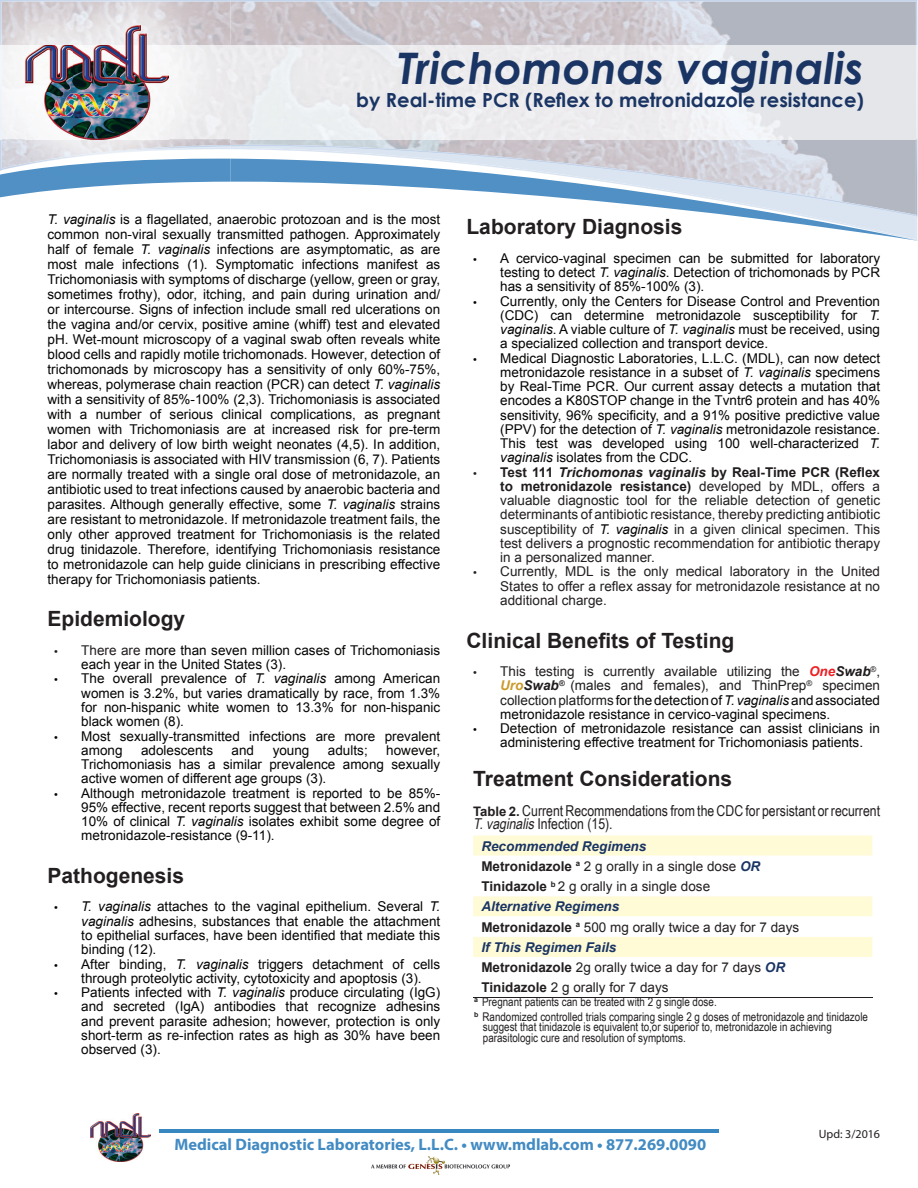
<style>
.page{position:relative;width:918px;height:1188px;background:#fff}
.page>*{position:absolute;margin:0;border:0;box-sizing:border-box;transform-origin:0 0}
.t1{font:italic 700 43.5px "Century Gothic";color:#1a3564}
.t2{font:700 21px "Arial";color:#231f20}
.t3{font:700 19.5px "Century Gothic";color:#1a3564}
.t4{font:700 16.5px "Myriad Pro";color:#438bc3}
.t5{font:15px/13.5px "Arial Narrow";color:#231f20}
.t6{font:13.5px/14.2px "Arial";color:#040503;text-align:justify}
.t7{font:13.5px/14.2px "Arial";color:#231f20;text-align:justify}
.t8{font:12px/14.4px "Arial Narrow";color:#231f20}
.t9{font:12px "Myriad Pro";color:#231f20}
.s1{font-style:italic}
.s2{font-family:"Myriad Pro";color:#231f20}
.s3{color:#231f20}
.s4{font-family:"Myriad Pro"}
.s5{font-weight:700}
.s6{font-weight:700;color:#201c1d}
.s7{font-weight:700;font-style:italic;color:#201c1d}
.s8{font-style:italic;color:#040503}
.s9{font-weight:700;font-style:italic;color:#ee1f23}
.s10{color:#201c1d}
.s11{font-weight:700;font-style:italic;color:#ca9a2a}
.s12{font-family:"Arial";font-weight:700;font-size:13.2px}
.s13{font-weight:700;font-style:italic;color:#1a3564}
</style>
<div class="page">
<svg style="left:230px;top:0;width:687px;height:145px"></svg>
<svg style="left:230px;top:145px;width:686px;height:14px"></svg>
<img style="left:230px;top:45px;width:686px;height:94px">
<svg style="left:916px;top:1px;width:2px;height:158px"></svg>
<img style="left:2px;top:2px;width:228px;height:157px">
<img style="left:26px;top:26px;width:142px;height:113px">
<svg style="left:230px;top:159px;width:688px;height:82px"></svg>
<svg style="left:907px;top:239px;width:10px;height:2px"></svg>
<img style="left:0;top:159px;width:230px;height:38px">
<hr style="left:159px;top:1129px;width:560px;height:3px;background:#3887c0">
<img style="left:371px;top:1156px;width:138px;height:18px">
<img style="left:91px;top:1114px;width:59px;height:48px">
<svg style="left:473px;top:835px;width:399px;height:21px;fill:#fffbd6"></svg>
<svg style="left:473px;top:896px;width:399px;height:61px;fill:#fffbd6"></svg>
<hr style="left:473px;top:997px;width:399px;height:1px;background:#231f20">
<h1 class="t1" style="left:398px;top:35px;width:468px">Trichomonas vaginalis</h1>
<h3 class="t3" style="left:356px;top:85px;width:509px">by Real-time PCR (Reflex to metronidazole resistance)</h3>
<p class="t6" style="left:48px;top:212px;width:394px;line-height:15px"><span class="s1">T. vaginalis</span> is a flagellated, anaerobic protozoan and is the most common non-viral sexually transmitted pathogen. Approximately half of female <span class="s1">T. vaginalis</span> infections are asymptomatic, as are most male infections (1). Symptomatic infections manifest as Trichomoniasis with symptoms of discharge (yellow, green or gray, sometimes frothy), odor, itching, and pain during urination and/ or intercourse. Signs of infection include small red ulcerations on the vagina and/or cervix, positive amine (whiff) test and elevated pH. Wet-mount microscopy of a vaginal swab often reveals white blood cells and rapidly motile trichomonads. However, detection of trichomonads by microscopy has a sensitivity of only 60%-75%, whereas, polymerase chain reaction (PCR) can detect <span class="s1">T. vaginalis </span>with a sensitivity of 85%-100% (2,3). Trichomoniasis is associated with a number of serious clinical complications, as pregnant women with Trichomoniasis are at increased risk for pre-term labor and delivery of low birth weight neonates (4,5). In addition, Trichomoniasis is associated with HIV transmission (6, 7). Patients are normally treated with a single oral dose of metronidazole, an antibiotic used to treat infections caused by anaerobic bacteria and parasites. Although generally effective, some <span class="s1">T. vaginalis</span> strains are resistant to metronidazole. If metronidazole treatment fails, the only other approved treatment for Trichomoniasis is the related drug tinidazole. Therefore, identifying Trichomoniasis resistance to metronidazole can help guide clinicians in prescribing effective therapy for Trichomoniasis patients.</p>
<h2 class="t2" style="left:48px;top:605px;width:139px">Epidemiology</h2>
<p class="t6" style="left:81px;top:643px;width:361px;text-indent:-27px"><span class="s2">•</span> <span class="s3">There are</span> more than seven million cases of Trichomoniasis each year in the United States (3).</p>
<p class="t6" style="left:81px;top:672px;width:361px;text-indent:-27px"><span class="s4">•</span> The overall prevalence of <span class="s1">T. vaginalis</span> among American women is 3.2%, but varies dramatically by race, from 1.3% for non-hispanic white women to 13.3% for non-hispanic black women (8).</p>
<p class="t6" style="left:81px;top:729px;width:361px;text-indent:-27px"><span class="s4">•</span> Most sexually-transmitted infections are more prevalent among</p>
<p class="t6" style="left:81px;top:743px;width:361px;text-indent:305px">however, Trichomoniasis has a similar prevalence among sexually active women of different age groups (3).</p>
<p class="t6" style="left:81px;top:786px;width:361px;text-indent:-27px"><span class="s4">•</span> Although metronidazole treatment is reported to be 85%- 95% effective, recent reports suggest that between 2.5% and 10% of clinical <span class="s1">T. vaginalis</span> isolates exhibit some degree of metronidazole-resistance (9-11).</p>
<h2 class="t2" style="left:48px;top:862px;width:138px">Pathogenesis</h2>
<p class="t6" style="left:81px;top:900px;width:361px;text-indent:-27px"><span class="s4">•</span> <span class="s1">T. vaginalis</span> attaches to the vaginal epithelium. Several <span class="s1">T. vaginalis</span> adhesins, substances that enable the attachment to epithelial surfaces, have been identified that mediate this binding (12).</p>
<p class="t6" style="left:81px;top:957px;width:361px;text-indent:-27px"><span class="s4">•</span> After binding, <span class="s1">T. vaginalis</span> triggers detachment of cells through proteolytic activity, cytotoxicity and apoptosis (3).</p>
<p class="t6" style="left:81px;top:985px;width:361px;text-indent:-27px"><span class="s4">•</span> Patients infected with <span class="s1">T. vaginalis</span> produce circulating (IgG) and secreted (IgA) antibodies that recognize adhesins and prevent parasite adhesion; however, protection is only short-term as re-infection rates as high as 30% have been observed (3).</p>
<p class="t6" style="left:141px;top:743px;width:74px">adolescents</p>
<p class="t6" style="left:232px;top:743px;width:24px">and</p>
<p class="t6" style="left:273px;top:743px;width:38px">young</p>
<p class="t6" style="left:328px;top:743px;width:41px">adults;</p>
<h2 class="t2" style="left:466px;top:213px;width:217px">Laboratory Diagnosis</h2>
<p class="t6" style="left:500px;top:251px;width:381px;text-indent:-27px"><span class="s4">•</span> A cervico-vaginal specimen can be submitted for laboratory testing to detect <span class="s1">T. vaginalis</span>. Detection of trichomonads by PCR has a sensitivity of 85%-100% (3).</p>
<p class="t6" style="left:500px;top:294px;width:381px;text-indent:-27px"><span class="s4">•</span> Currently, only the Centers for Disease Control and Prevention (CDC) can determine metronidazole susceptibility for <span class="s1">T. vaginalis</span>. A viable culture of <span class="s1">T. vaginalis</span> must be received, using a specialized collection and transport device.</p>
<p class="t6" style="left:500px;top:351px;width:381px;text-indent:-27px"><span class="s4">•</span> Medical Diagnostic Laboratories, L.L.C. (MDL), can now detect metronidazole resistance in a subset of <span class="s1">T. vaginalis</span> specimens by Real-Time PCR. Our current assay detects a mutation that encodes a K80STOP change in the Tvntr6 protein and has 40% sensitivity, 96% specificity, and a 91% positive predictive value (PPV) for the detection of <span class="s1">T. vaginalis</span> metronidazole resistance.<br>This test was developed using 100 well-characterized <span class="s1">T. vaginalis</span> isolates from the CDC.</p>
<p class="t7" style="left:500px;top:465px;width:381px;text-indent:-27px"><span class="s4">•</span> <span class="s5">Test</span> <span class="s6">111</span> <span class="s7">Trichomonas vaginalis</span> <span class="s6">by Real-Time PCR (Reflex to metronidazole resistance)</span> developed by MDL, offers a valuable diagnostic tool for the reliable detection of genetic determinants of antibiotic resistance, thereby predicting antibiotic susceptibility of <span class="s8">T. vaginalis</span> in a given clinical specimen. This test delivers a prognostic recommendation for antibiotic therapy in a personalized manner.</p>
<p class="t7" style="left:500px;top:565px;width:381px;text-indent:-27px"><span class="s4">•</span> Currently, MDL is the only medical laboratory in the United States to offer a reflex assay for metronidazole resistance at no additional charge.</p>
<h2 class="t2" style="left:466px;top:626px;width:269px">Clinical Benefits of Testing</h2>
<p class="t6" style="left:500px;top:664px;width:381px;text-indent:-27px"><span class="s2">•</span> <span class="s3">This testing is currently available utilizing the</span> <span class="s9">One</span><span class="s7">Swab</span><sup>®</sup><span class="s10">, </span><span class="s11">Uro</span><span class="s7">Swab</span><sup>®</sup> <span class="s10">(males and females), and ThinPrep</span><sup>®</sup> <span class="s10">specimen collection platforms</span> for the detection of <span class="s1">T. vaginalis</span> and associated metronidazole resistance in cervico-vaginal specimens.</p>
<p class="t6" style="left:500px;top:721px;width:381px;text-indent:-27px"><span class="s4">•</span> Detection of metronidazole resistance can assist clinicians in administering effective treatment for Trichomoniasis patients.</p>
<h2 class="t2" style="left:473px;top:765px;width:261px">Treatment Considerations</h2>
<p class="t5" style="left:473px;top:803px;width:408px"><span class="s12">Table 2.</span> Current Recommendations from the CDC for persistant or recurrent<br><span class="s1">T.vaginalis</span>Infection (15).</p>
<p class="t7" style="left:481px;top:836px;width:319px;line-height:20.2px;text-align:left"><span class="s13">Recommended Regimens<br></span><span class="s5">Metronidazole</span> <sup>a</sup> 2 g orally in a single dose <span class="s13">OR </span><span class="s5">Tinidazole</span> <sup>b</sup> 2 g orally in a single dose<br><span class="s13">Alternative Regimens<br></span><span class="s5">Metronidazole</span> <sup>a</sup> 500 mg orally twice a day for 7 days <span class="s13">If This Regimen Fails<br></span><span class="s5">Metronidazole</span> 2g orally twice a day for 7 days <span class="s13">OR </span><span class="s5">Tinidazole</span> 2 g orally for 7 days</p>
<p class="t8" style="left:474px;top:994px;width:395px"><sup>a</sup> Pregnant patients can be treated with 2 g single dose.<br><sup>b</sup> Randomized controlled trials comparing single 2 g doses of metronidazole and tinidazole</p>
<p class="t8" style="left:483px;top:1021px;width:350px;line-height:10.5px">suggest that tinidazole is equivalent to,or superior to, metronidazole in achieving parasitologic cure and resolution of symptoms.</p>
<p class="t4" style="left:174px;top:1134px;width:533px">Medical Diagnostic Laboratories, L.L.C. • www.mdlab.com • 877.269.0090</p>
<p class="t9" style="left:819px;top:1126px;width:63px">Upd: 3/2016</p>
</div>
